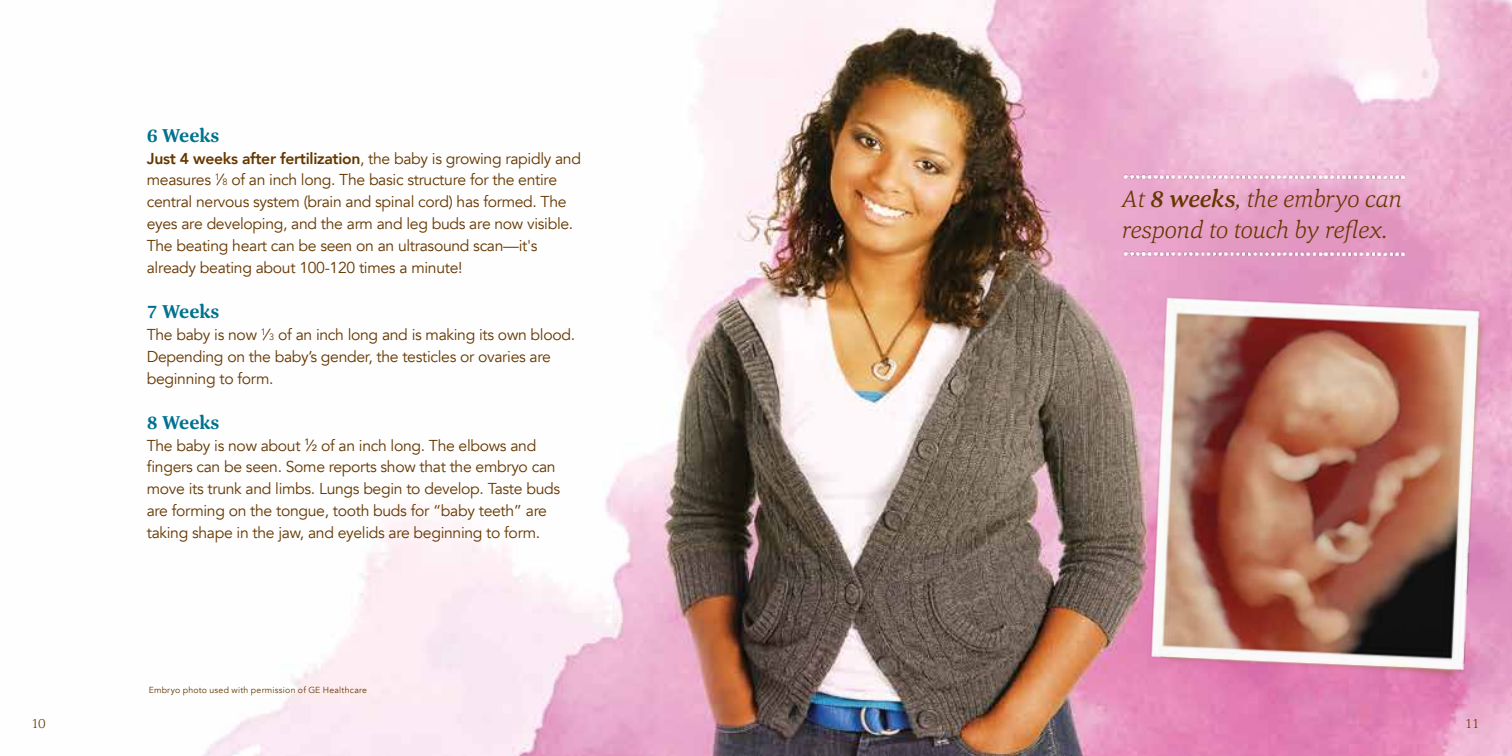
<style>
.page{position:relative;width:1512px;height:756px;background:#fff}
.page>*{position:absolute;margin:0;border:0;box-sizing:border-box;transform-origin:0 0}
.t1{font:italic 300 24.5px/31.5px "Corda";letter-spacing:-.02em;color:#663700}
.t2{font:700 19.25px "Corda";letter-spacing:-.01em;color:#00728f}
.t3{font:15.75px/21.9px "Avenir";letter-spacing:-.02em;color:#663700}
.t4{font:300 14px "Corda";color:#663700}
.t5{font:8.75px "Avenir";letter-spacing:.025em;color:#663700}
.s1{font-weight:800}
.s2{font-size:9.1px}
.s3{font-weight:500;font-size:9.1px}
.s4{font-weight:500}
</style>
<div class="page">
<img style="left:203px;top:0;width:1309px;height:756px">
<img style="left:1128px;top:281px;width:384px;height:426px">
<img style="left:1121px;top:171px;width:284px;height:9px">
<img style="left:1121px;top:248px;width:284px;height:9px">
<p class="t2" style="left:147px;top:122px;width:74px">6 Weeks</p>
<p class="t3" style="left:147px;top:147px;width:436px"><span class="s1">Just 4 weeks after fertilization</span>, the baby is growing rapidly and measures <sup>1</sup>⁄<span class="s2">8</span> of an inch long. The basic structure for the entire central nervous system (brain and spinal cord) has formed. The eyes are developing, and the arm and leg buds are now visible.<br>The beating heart can be seen on an ultrasound scan—it's already beating about 100-120 times a minute!</p>
<p class="t2" style="left:147px;top:299px;width:74px">7 Weeks</p>
<p class="t3" style="left:147px;top:324px;width:430px">The baby is now <sup>1</sup>⁄<span class="s2">3</span> of an inch long and is making its own blood.<br>Depending on the baby’s gender, the testicles or ovaries are beginning to form.</p>
<p class="t2" style="left:147px;top:409px;width:74px">8 Weeks</p>
<p class="t3" style="left:147px;top:434px;width:415px">The baby is now about <sup>1</sup>⁄<span class="s3">2</span> of an inch long. The elbows and fingers can be seen. Some reports show that the embryo can move its trunk and limbs. Lungs begin to develop. Taste buds are forming on the tongue, tooth buds for “baby teeth” are taking shape in the jaw, and eyelids are beginning to form.</p>
<p class="t5" style="left:149px;top:685px;width:220px">Embryo photo used with permission of GE Healthcare</p>
<h1 class="t1" style="left:1122px;top:182px;width:282px">At <span class="s4">8 weeks</span>, the embryo can respond to touch by reflex.</h1>
<p class="t4" style="left:31px;top:714px;width:16px">10</p>
<p class="t4" style="left:1465px;top:714px;width:16px">11</p>
</div>
